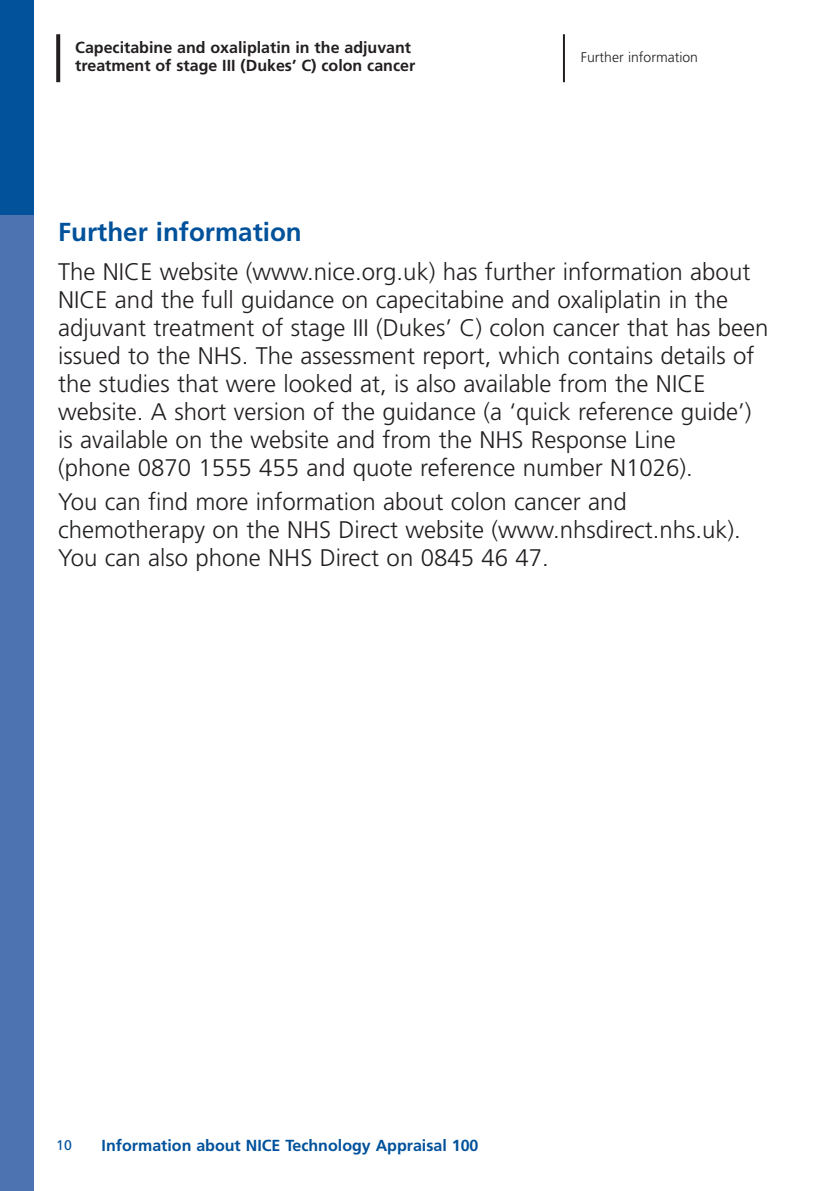
<style>
.page{position:relative;width:840px;height:1191px;background:#fff}
.page>*{position:absolute;margin:0;border:0;box-sizing:border-box;transform-origin:0 0}
.t1{font:700 26px "Frutiger";color:#01519b}
.t2{font:300 24px/28px "Frutiger";color:#231f20}
.t3{font:700 16px/18px "Frutiger";color:#231f20}
.t4{font:700 16px "Frutiger";color:#01519b}
.t5{font:300 14px "Frutiger";color:#231f20}
.t6{font:14px "Frutiger";color:#01519b}
</style>
<div class="page">
<div style="left:0;top:0;width:33px;height:216px;background:#01519b"></div>
<div style="left:0;top:216px;width:33px;height:975px;background:#4d73b1"></div>
<svg style="left:56px;top:34px;width:4px;height:48px"></svg>
<hr style="left:562px;top:34px;width:2px;height:48px;background:#231f20">
<p class="t3" style="left:75px;top:40px;width:341px">Capecitabine and oxaliplatin in the adjuvant treatment of stage III (Dukes’ C) colon cancer</p>
<p class="t5" style="left:580px;top:51px;width:118px">Further information</p>
<p class="t1" style="left:58px;top:221px;width:245px">Further information</p>
<p class="t2" style="left:58px;top:259px;width:711px">The NICE website (www.nice.org.uk) has further information about NICE and the full guidance on capecitabine and oxaliplatin in the adjuvant treatment of stage III (Dukes’ C) colon cancer that has been issued to the NHS. The assessment report, which contains details of the studies that were looked at, is also available from the NICE website. A short version of the guidance (a ‘quick reference guide’) is available on the website and from the NHS Response Line<br>(phone 0870 1555 455 and quote reference number N1026).</p>
<p class="t2" style="left:58px;top:489px;width:683px">You can find more information about colon cancer and chemotherapy on the NHS Direct website (www.nhsdirect.nhs.uk).<br>You can also phone NHS Direct on 0845 46 47.</p>
<p class="t6" style="left:56px;top:1139px;width:17px">10</p>
<p class="t4" style="left:102px;top:1138px;width:378px">Information about NICE Technology Appraisal 100</p>
</div>
